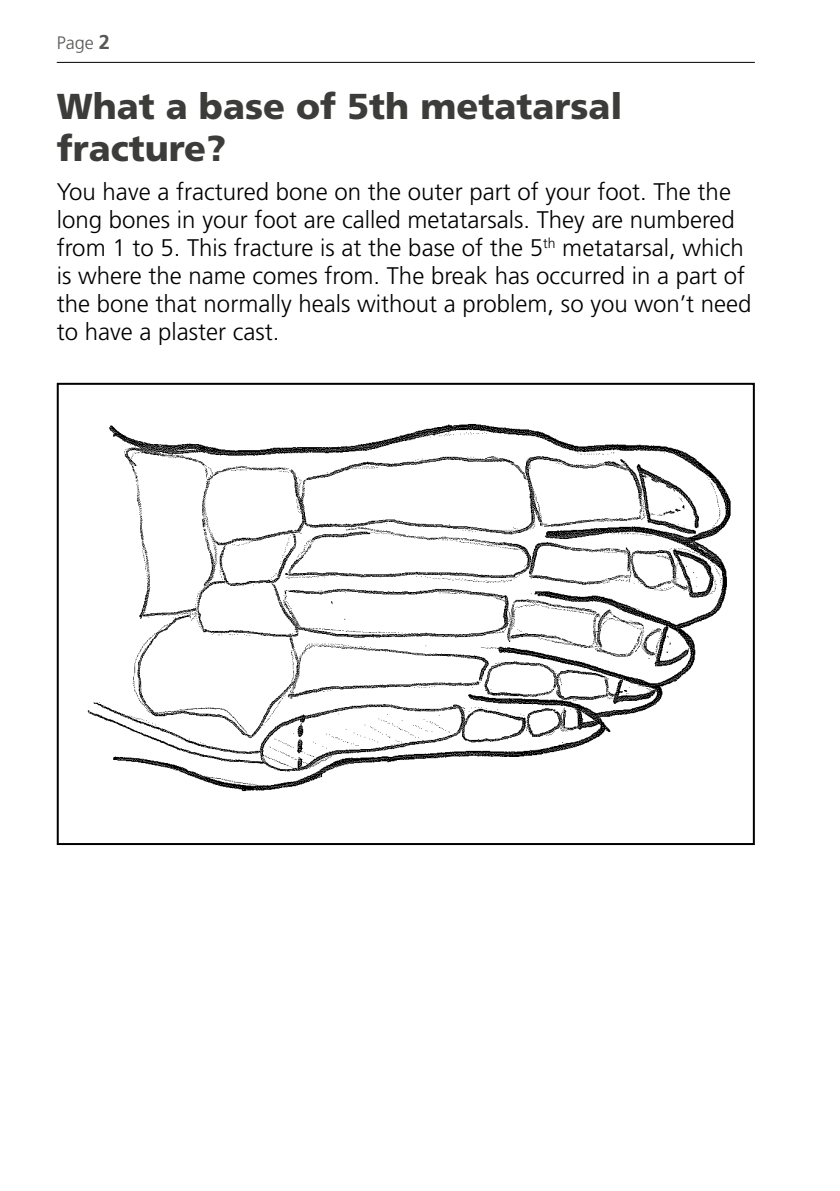
<style>
.page{position:relative;width:840px;height:1191px;background:#fff}
.page>*{position:absolute;margin:0;border:0;box-sizing:border-box;transform-origin:0 0}
.t1{font:900 36px/42px "Frutiger";color:#3c3c3b}
.t2{font:300 24px/28px "Frutiger";color:#000}
.t3{font:300 18px "Frutiger";color:#575756}
.s1{font-weight:700;font-size:20px}
</style>
<div class="page">
<hr style="left:57px;top:62px;width:697px;height:1px;background:#000">
<img style="left:87px;top:424px;width:644px;height:368px">
<div style="left:57px;top:383px;width:697px;height:462px;border:2px solid #000"></div>
<p class="t3" style="left:57px;top:33px;width:55px">Page <span class="s1">2</span></p>
<h1 class="t1" style="left:57px;top:85px;width:567px">What a base of 5th metatarsal fracture?</h1>
<p class="t2" style="left:57px;top:178px;width:695px">You have a fractured bone on the outer part of your foot. The the long bones in your foot are called metatarsals. They are numbered from 1 to 5. This fracture is at the base of the 5<sup>th</sup> metatarsal, which is where the name comes from. The break has occurred in a part of the bone that normally heals without a problem, so you won’t need to have a plaster cast.</p>
</div>
